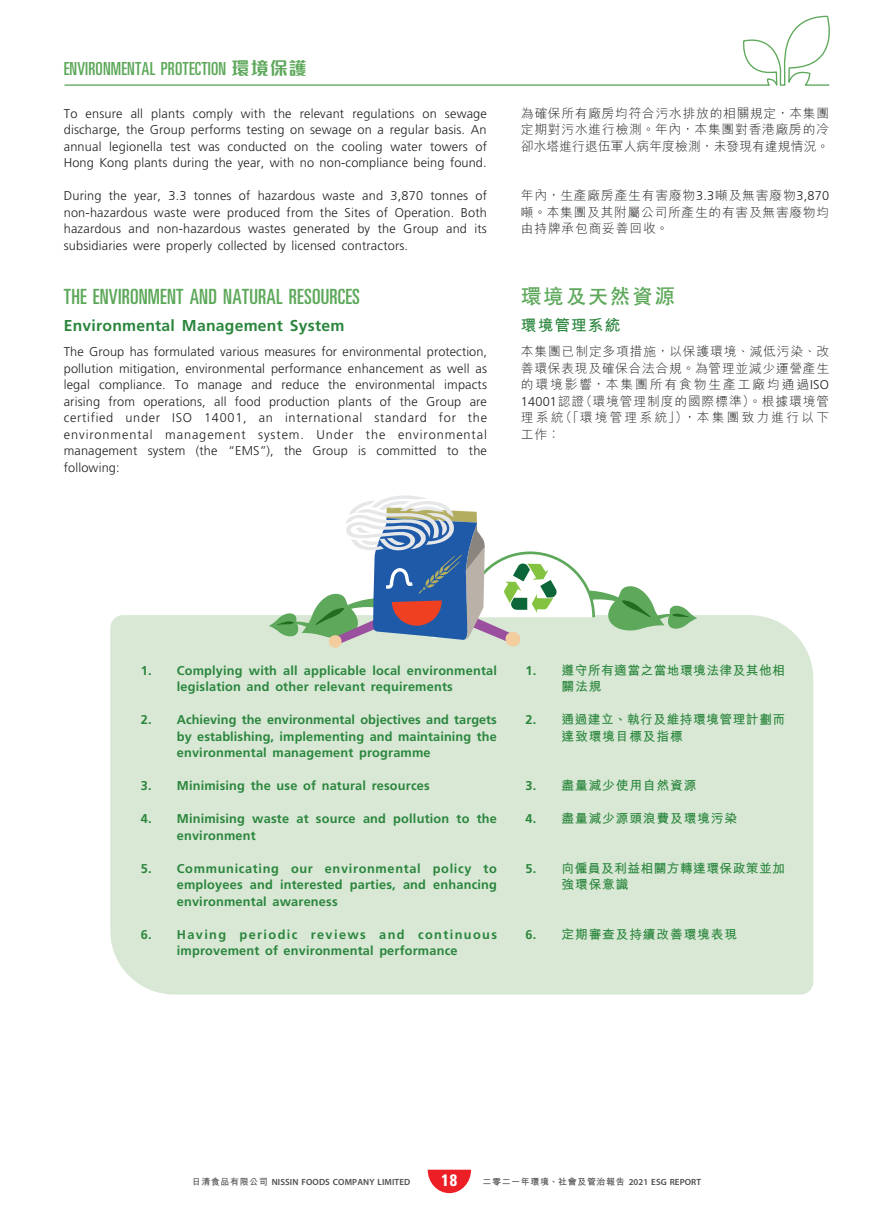
<style>
.page{position:relative;width:893px;height:1212px;background:#fff}
.page>*{position:absolute;margin:0;border:0;box-sizing:border-box;transform-origin:0 0}
._01_Body_Text{font:ultra-condensed 21px "Univers LT Std";letter-spacing:.01em;color:#5da85a}
._01_Body_Text-2{font:700 21px "C Hei 2 HK";letter-spacing:.06em;color:#5da85a}
.t1{font:ultra-condensed 18px "Univers LT Std";letter-spacing:.01em;color:#5da85a}
.t2{font:700 condensed 16.65px "Univers LT Std";color:#fff}
._04___H2{font:700 15.75px "Frutiger LT Std";letter-spacing:.015em;color:#2b863d}
._04___H2-2{font:700 15.75px "M Hei HK";letter-spacing:.065em;color:#2b863d}
._01_Body_Text-3{font:300 12.75px/16.5px "Frutiger LT Std";letter-spacing:.01em;color:#231f20;text-align:justify}
._07_IN0{font:700 12.75px/16.5px "Frutiger LT Std";letter-spacing:.015em;color:#2b863d}
._01_Body_Text-4{font:300 12.75px/16.5px "M Hei HK";letter-spacing:.065em;color:#231f20;text-align:justify}
._11_P0{font:300 12.75px/16.5px "Frutiger LT Std";letter-spacing:.015em;color:#231f20;text-align:justify}
._07_IN0-2{font:700 12.75px/16.5px "M Hei HK";letter-spacing:.035em;color:#2b863d}
._07_IN0-3{font:700 12.75px "M Hei HK";letter-spacing:.065em;color:#2b863d}
.t3{font:600 9px "Myriad Pro";letter-spacing:.01em;color:#4b4c4d}
.t4{font:700 9px "M Hei HK";letter-spacing:.065em;color:#4b4c4d}
.s1{font-family:"M Finance HK";font-weight:700;font-stretch:normal}
.s2{font-family:"Frutiger LT Std"}
.s3{font-family:"M Hei HK";font-weight:700}
.s4{font-family:"Myriad Pro";font-weight:600}
</style>
<div class="page">
<svg style="left:428px;top:1170px;width:43px;height:23px"></svg>
<svg style="left:64px;top:16px;width:766px;height:70px"></svg>
<div style="left:110px;top:615px;width:703px;height:379px;background:#d8e8d5"></div>
<svg style="left:269px;top:495px;width:428px;height:153px"></svg>
<h2 class="t1" style="left:64px;top:58px;width:244px">ENVIRONMENTAL PROTECTION <span class="s1">環境保護</span></h2>
<p class="_01_Body_Text-3" style="left:64px;top:105px;width:425px">To ensure all plants comply with the relevant regulations on sewage discharge, the Group performs testing on sewage on a regular basis. An annual legionella test was conducted on the cooling water towers of Hong Kong plants during the year, with no non-compliance being found.</p>
<p class="_11_P0" style="left:64px;top:188px;width:425px">During the year, 3.3 tonnes of hazardous waste and 3,870 tonnes of non-hazardous waste were produced from the Sites of Operation. Both hazardous and non-hazardous wastes generated by the Group and its subsidiaries were properly collected by licensed contractors.</p>
<p class="_01_Body_Text" style="left:64px;top:284px;width:298px">THE ENVIRONMENT AND NATURAL RESOURCES</p>
<p class="_04___H2" style="left:64px;top:316px;width:282px">Environmental Management System</p>
<p class="_01_Body_Text-3" style="left:64px;top:344px;width:425px">The Group has formulated various measures for environmental protection, pollution mitigation, environmental performance enhancement as well as legal compliance. To manage and reduce the environmental impacts arising from operations, all food production plants of the Group are certified under ISO 14001, an international standard for the environmental management system. Under the environmental management system (the “EMS”), the Group is committed to the following:</p>
<p class="_01_Body_Text-4" style="left:521px;top:104px;width:310px">為確保所有廠房均符合污水排放的相關規定，本集團定期對污水進行檢測。年內，本集團對香港廠房的冷卻水塔進行退伍軍人病年度檢測，未發現有違規情況。</p>
<p class="_01_Body_Text-4" style="left:521px;top:187px;width:310px">年內，生產廠房產生有害廢物<span class="s2">3.3</span>噸及無害廢物<span class="s2">3,870</span>噸。本集團及其附屬公司所產生的有害及無害廢物均由持牌承包商妥善回收。</p>
<p class="_01_Body_Text-2" style="left:521px;top:281px;width:156px">環境及天然資源</p>
<p class="_04___H2-2" style="left:521px;top:313px;width:101px">環境管理系統</p>
<p class="_01_Body_Text-4" style="left:521px;top:343px;width:310px">本集團已制定多項措施，以保護環境、減低污染、改善環保表現及確保合法合規。為管理並減少運營產生的環境影響，本集團所有食物生產工廠均通過<span class="s2">ISO 14001</span>認證（環境管理制度的國際標準）。根據環境管理系統（「環境管理系統」），本集團致力進行以下工作︰</p>
<p class="_07_IN0" style="left:177px;top:662px;width:322px;text-indent:-36px">1. Complying with all applicable local environmental legislation and other relevant requirements</p>
<p class="_07_IN0" style="left:177px;top:712px;width:322px;text-align:justify;text-indent:-36px">2. Achieving the environmental objectives and targets by establishing, implementing and maintaining the environmental management programme</p>
<p class="_07_IN0" style="left:141px;top:778px;width:290px">3. Minimising the use of natural resources</p>
<p class="_07_IN0" style="left:177px;top:811px;width:322px;text-indent:-36px">4. Minimising waste at source and pollution to the environment</p>
<p class="_07_IN0" style="left:177px;top:860px;width:322px;text-align:justify;text-indent:-36px">5. Communicating our environmental policy to employees and interested parties, and enhancing environmental awareness</p>
<p class="_07_IN0" style="left:141px;top:926px;width:358px;text-align:center">6. Having periodic reviews and continuous improvement of environmental performance</p>
<p class="_07_IN0-2" style="left:562px;top:661px;width:225px;text-indent:-36px"><span class="s2">1.</span> 遵守所有適當之當地環境法律及其他相關法規</p>
<p class="_07_IN0-2" style="left:562px;top:710px;width:225px;text-indent:-36px"><span class="s2">2.</span> 通過建立、執行及維持環境管理計劃而達致環境目標及指標</p>
<p class="_07_IN0-3" style="left:526px;top:776px;width:172px"><span class="s2">3.</span> 盡量減少使用自然資源</p>
<p class="_07_IN0-3" style="left:526px;top:809px;width:213px"><span class="s2">4.</span> 盡量減少源頭浪費及環境污染</p>
<p class="_07_IN0-2" style="left:562px;top:859px;width:225px;text-indent:-36px"><span class="s2">5.</span> 向僱員及利益相關方轉達環保政策並加強環保意識</p>
<p class="_07_IN0-3" style="left:526px;top:925px;width:213px"><span class="s2">6.</span> 定期審查及持續改善環境表現</p>
<p class="t3" style="left:192px;top:1177px;width:220px"><span class="s3">日清食品有限公司</span> NISSIN FOODS COMPANY LIMITED</p>
<h3 class="t2" style="left:442px;top:1170px;width:17px">18</h3>
<p class="t4" style="left:483px;top:1175px;width:220px">二零二一年環境、社會及管治報告 <span class="s4">2021 ESG REPORT</span></p>
</div>
